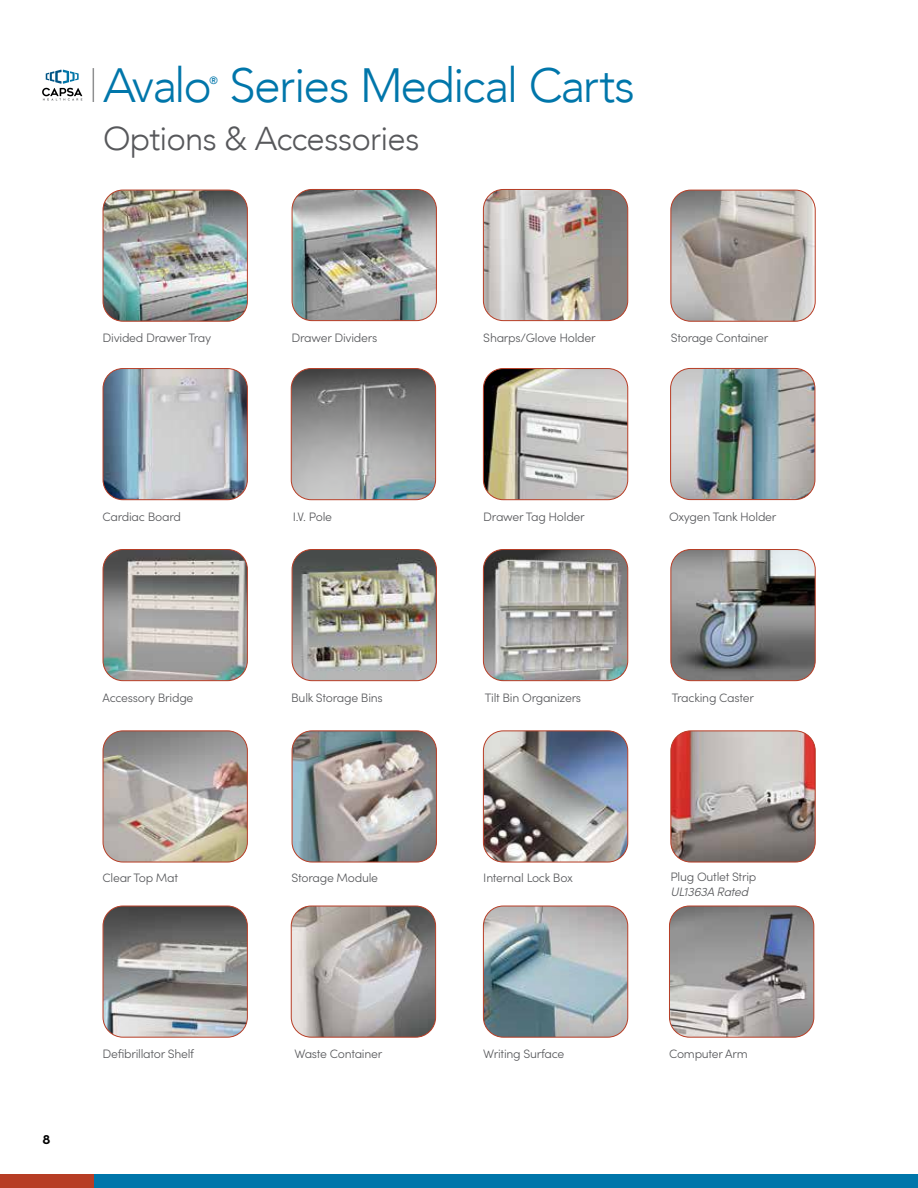
<style>
.page{position:relative;width:918px;height:1188px;background:#fff}
.page>*{position:absolute;margin:0;border:0;box-sizing:border-box;transform-origin:0 0}
.t1{font:300 48px "Avenir";letter-spacing:-.035em;color:#0076aa}
.t2{font:300 33px "Avenir";letter-spacing:-.025em;color:#57585b}
.t3{font:700 13.5px "Sofia Pro";color:#000}
.t4{font:300 12.3px "Sofia Pro";letter-spacing:-.02em;color:#57585b}
.t5{font:italic 300 12.3px "Sofia Pro";letter-spacing:-.02em;color:#57585b}
.t6{font:500 10.5px "Avenir";color:#0076aa}
</style>
<div class="page">
<div style="left:94px;top:1174px;width:824px;height:14px;background:#0076aa"></div>
<div style="left:0;top:1174px;width:94px;height:14px;background:#b73d25"></div>
<img style="left:483px;top:189px;width:145px;height:132px">
<div style="left:483px;top:189px;width:145px;height:132px;border:1px solid #b73d25;border-radius:20px"></div>
<img style="left:484px;top:370px;width:144px;height:130px">
<div style="left:483px;top:368px;width:145px;height:132px;border:1px solid #b73d25;border-radius:20px"></div>
<img style="left:484px;top:550px;width:144px;height:131px">
<div style="left:483px;top:549px;width:145px;height:132px;border:1px solid #b73d25;border-radius:20px"></div>
<img style="left:483px;top:906px;width:145px;height:130px">
<div style="left:483px;top:906px;width:145px;height:132px;border:1px solid #b73d25;border-radius:20px"></div>
<img style="left:484px;top:732px;width:144px;height:130px">
<div style="left:483px;top:730px;width:145px;height:132px;border:1px solid #b73d25;border-radius:20px"></div>
<img style="left:672px;top:368px;width:143px;height:132px">
<div style="left:670px;top:368px;width:145px;height:132px;border:1px solid #b73d25;border-radius:20px"></div>
<img style="left:672px;top:190px;width:142px;height:130px">
<div style="left:670px;top:190px;width:146px;height:132px;border:1px solid #b73d25;border-radius:20px"></div>
<img style="left:672px;top:551px;width:142px;height:130px">
<div style="left:670px;top:549px;width:146px;height:132px;border:1px solid #b73d25;border-radius:20px"></div>
<img style="left:672px;top:732px;width:142px;height:130px">
<div style="left:670px;top:730px;width:146px;height:132px;border:1px solid #b73d25;border-radius:20px"></div>
<img style="left:670px;top:906px;width:144px;height:130px">
<div style="left:669px;top:906px;width:145px;height:132px;border:1px solid #b73d25;border-radius:20px"></div>
<img style="left:292px;top:190px;width:143px;height:131px">
<div style="left:292px;top:189px;width:145px;height:132px;border:1px solid #b73d25;border-radius:20px"></div>
<img style="left:291px;top:370px;width:145px;height:130px">
<div style="left:291px;top:368px;width:145px;height:132px;border:1px solid #b73d25;border-radius:20px"></div>
<img style="left:292px;top:550px;width:143px;height:131px">
<div style="left:292px;top:549px;width:145px;height:132px;border:1px solid #b73d25;border-radius:20px"></div>
<img style="left:292px;top:732px;width:144px;height:130px">
<div style="left:292px;top:730px;width:145px;height:132px;border:1px solid #b73d25;border-radius:20px"></div>
<img style="left:291px;top:906px;width:145px;height:130px">
<div style="left:291px;top:906px;width:145px;height:132px;border:1px solid #b73d25;border-radius:20px"></div>
<img style="left:103px;top:190px;width:143px;height:130px">
<div style="left:103px;top:190px;width:145px;height:132px;border:1px solid #b73d25;border-radius:20px"></div>
<img style="left:103px;top:369px;width:143px;height:131px">
<div style="left:103px;top:368px;width:145px;height:132px;border:1px solid #b73d25;border-radius:20px"></div>
<img style="left:103px;top:550px;width:143px;height:131px">
<div style="left:103px;top:549px;width:145px;height:132px;border:1px solid #b73d25;border-radius:20px"></div>
<img style="left:103px;top:732px;width:144px;height:130px">
<div style="left:103px;top:730px;width:145px;height:132px;border:1px solid #b73d25;border-radius:20px"></div>
<img style="left:103px;top:906px;width:144px;height:130px">
<div style="left:103px;top:906px;width:145px;height:132px;border:1px solid #b73d25;border-radius:20px"></div>
<hr style="left:93px;top:68px;width:1px;height:34px;background:#8e8f90">
<svg style="left:42px;top:70px;width:40px;height:31px"></svg>
<h1 class="t1" style="left:103px;top:57px;width:533px">Avalo Series Medical Carts</h1>
<p class="t6" style="left:210px;top:71px;width:10px">®</p>
<h2 class="t2" style="left:103px;top:119px;width:318px">Options &amp; Accessories</h2>
<p class="t4" style="left:103px;top:328px;width:110px">Divided Drawer Tray</p>
<p class="t4" style="left:103px;top:508px;width:80px">Cardiac Board</p>
<p class="t4" style="left:103px;top:689px;width:92px">Accessory Bridge</p>
<p class="t4" style="left:103px;top:868px;width:77px">Clear Top Mat</p>
<p class="t3" style="left:43px;top:1129px;width:10px">8</p>
<p class="t4" style="left:103px;top:1044px;width:93px">Defibrillator Shelf</p>
<p class="t4" style="left:292px;top:328px;width:87px">Drawer Dividers</p>
<p class="t4" style="left:293px;top:508px;width:41px">I.V. Pole</p>
<p class="t4" style="left:291px;top:689px;width:93px">Bulk Storage Bins</p>
<p class="t4" style="left:292px;top:868px;width:88px">Storage Module</p>
<p class="t4" style="left:294px;top:1044px;width:89px">Waste Container</p>
<p class="t4" style="left:483px;top:328px;width:114px">Sharps/Glove Holder</p>
<p class="t4" style="left:671px;top:328px;width:99px">Storage Container</p>
<p class="t4" style="left:483px;top:508px;width:103px">Drawer Tag Holder</p>
<p class="t4" style="left:669px;top:508px;width:109px">Oxygen Tank Holder</p>
<p class="t4" style="left:485px;top:689px;width:98px">Tilt Bin Organizers</p>
<p class="t4" style="left:672px;top:689px;width:84px">Tracking Caster</p>
<p class="t4" style="left:483px;top:868px;width:91px">Internal Lock Box</p>
<p class="t4" style="left:670px;top:868px;width:88px">Plug Outlet Strip</p>
<p class="t5" style="left:670px;top:883px;width:80px">UL1363A Rated</p>
<p class="t4" style="left:483px;top:1044px;width:83px">Writing Surface</p>
<p class="t4" style="left:669px;top:1044px;width:80px">Computer Arm</p>
</div>
